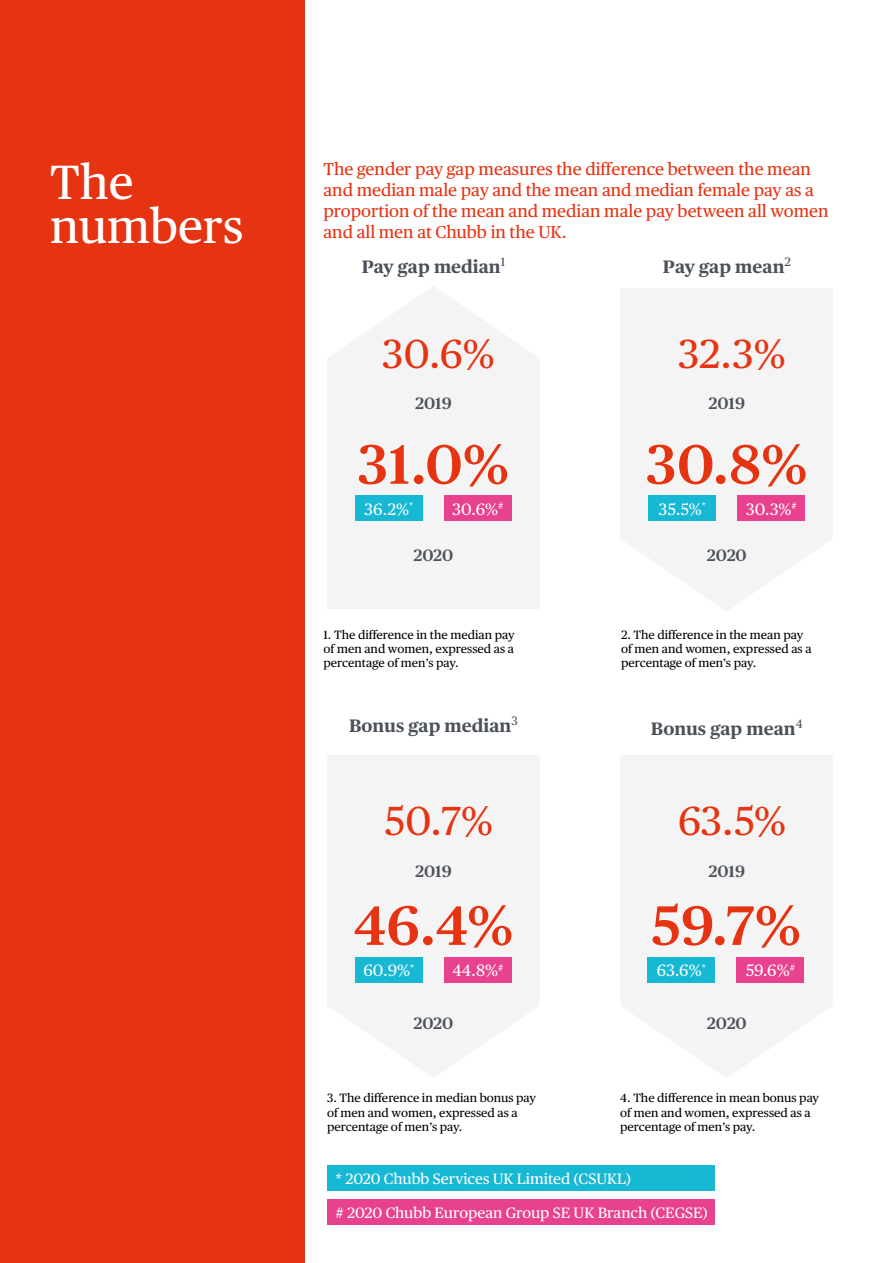
<style>
.page{position:relative;width:893px;height:1263px;background:#fff}
.page>*{position:absolute;margin:0;border:0;box-sizing:border-box;transform-origin:0 0}
.BODY_COPY{font:600 55.5px "Chubb Publico Text";color:#e63312}
.SECTION_TITLE{font:48px/43.5px "Chubb Publico Text";color:#fff}
.BODY_COPY-2{font:40.5px "Chubb Publico Text";color:#e63312}
.BODY_COPY-3{font:700 18px "Chubb Publico Text";color:#4b5159}
.BODY_COPY_KO{font:17.25px/21px "Chubb Publico Text";color:#e63312}
.BODY_COPY-4{font:16.5px "Chubb Publico Text";color:#fff}
.BODY_COPY-5{font:600 16.5px "Chubb Publico Text";color:#4b5159}
.NUMBER_LIST{font:15px "Chubb Publico Text";color:#fff}
.NUMBER_LIST-2{font:12px/14.2px "Chubb Publico Text";color:#000}
</style>
<div class="page">
<svg style="left:328px;top:755px;width:211px;height:323px;fill:#f4f4f4"></svg>
<svg style="left:328px;top:286px;width:211px;height:323px;fill:#f4f4f4"></svg>
<div style="left:0;top:0;width:305px;height:1263px;background:#e63312"></div>
<svg style="left:621px;top:289px;width:211px;height:322px;fill:#f4f4f4"></svg>
<svg style="left:621px;top:755px;width:211px;height:323px;fill:#f4f4f4"></svg>
<div style="left:327px;top:1199px;width:388px;height:26px;background:#e8428e"></div>
<div style="left:444px;top:957px;width:67px;height:25px;background:#e8428e"></div>
<div style="left:355px;top:957px;width:68px;height:25px;background:#17b8d4"></div>
<div style="left:737px;top:957px;width:67px;height:25px;background:#e8428e"></div>
<div style="left:648px;top:957px;width:67px;height:25px;background:#17b8d4"></div>
<div style="left:444px;top:495px;width:67px;height:26px;background:#e8428e"></div>
<div style="left:355px;top:495px;width:68px;height:26px;background:#17b8d4"></div>
<div style="left:738px;top:495px;width:67px;height:26px;background:#e8428e"></div>
<div style="left:649px;top:495px;width:67px;height:26px;background:#17b8d4"></div>
<div style="left:327px;top:1165px;width:388px;height:26px;background:#17b8d4"></div>
<p class="SECTION_TITLE" style="left:50px;top:158px;width:195px">The numbers</p>
<p class="BODY_COPY_KO" style="left:323px;top:157px;width:506px">The gender pay gap measures the difference between the mean and median male pay and the mean and median female pay as a proportion of the mean and median male pay between all women and all men at Chubb in the UK.</p>
<p class="BODY_COPY-3" style="left:362px;top:253px;width:145px">Pay gap median<sup>1</sup></p>
<p class="BODY_COPY-3" style="left:663px;top:253px;width:129px">Pay gap mean<sup>2</sup></p>
<p class="BODY_COPY-2" style="left:383px;top:323px;width:114px">30.6%</p>
<p class="BODY_COPY-2" style="left:678px;top:323px;width:109px">32.3%</p>
<p class="BODY_COPY-5" style="left:415px;top:391px;width:38px">2019</p>
<p class="BODY_COPY-5" style="left:708px;top:391px;width:38px">2019</p>
<p class="BODY_COPY" style="left:358px;top:422px;width:153px">31.0%</p>
<p class="BODY_COPY" style="left:646px;top:422px;width:163px">30.8%</p>
<p class="BODY_COPY-4" style="left:659px;top:496px;width:49px">35.5%<sup>*</sup></p>
<p class="BODY_COPY-4" style="left:365px;top:496px;width:50px">36.2%<sup>*</sup></p>
<p class="BODY_COPY-4" style="left:746px;top:496px;width:52px">30.3%<sup>#</sup></p>
<p class="BODY_COPY-4" style="left:452px;top:496px;width:52px">30.6%<sup>#</sup></p>
<p class="BODY_COPY-5" style="left:413px;top:543px;width:41px">2020</p>
<p class="NUMBER_LIST-2" style="left:323px;top:627px;width:193px;text-align:justify">1. The difference in the median pay of men and women, expressed as a percentage of men’s pay.</p>
<p class="BODY_COPY-5" style="left:707px;top:543px;width:41px">2020</p>
<p class="NUMBER_LIST-2" style="left:621px;top:627px;width:192px">2. The difference in the mean pay of men and women, expressed as a percentage of men’s pay.</p>
<p class="BODY_COPY-3" style="left:349px;top:711px;width:170px">Bonus gap median<sup>3</sup></p>
<p class="BODY_COPY-3" style="left:651px;top:715px;width:153px">Bonus gap mean<sup>4</sup></p>
<p class="BODY_COPY-2" style="left:384px;top:791px;width:111px">50.7%</p>
<p class="BODY_COPY-2" style="left:678px;top:791px;width:110px">63.5%</p>
<p class="BODY_COPY-5" style="left:415px;top:859px;width:38px">2019</p>
<p class="BODY_COPY-5" style="left:708px;top:859px;width:38px">2019</p>
<p class="BODY_COPY" style="left:353px;top:883px;width:161px">46.4%</p>
<p class="BODY_COPY" style="left:651px;top:883px;width:152px">59.7%</p>
<p class="BODY_COPY-4" style="left:363px;top:958px;width:52px">60.9%<sup>*</sup></p>
<p class="BODY_COPY-4" style="left:746px;top:958px;width:51px">59.6%<sup>#</sup></p>
<p class="BODY_COPY-4" style="left:657px;top:958px;width:50px">63.6%<sup>*</sup></p>
<p class="BODY_COPY-4" style="left:452px;top:958px;width:52px">44.8%<sup>#</sup></p>
<p class="BODY_COPY-5" style="left:413px;top:1011px;width:41px">2020</p>
<p class="NUMBER_LIST-2" style="left:327px;top:1090px;width:210px">3. The difference in median bonus pay of men and women, expressed as a percentage of men’s pay.</p>
<p class="BODY_COPY-5" style="left:707px;top:1011px;width:41px">2020</p>
<p class="NUMBER_LIST-2" style="left:620px;top:1090px;width:200px">4. The difference in mean bonus pay of men and women, expressed as a percentage of men’s pay.</p>
<p class="NUMBER_LIST" style="left:336px;top:1167px;width:297px">* 2020 Chubb Services UK Limited (CSUKL)</p>
<p class="NUMBER_LIST" style="left:336px;top:1201px;width:374px"># 2020 Chubb European Group SE UK Branch (CEGSE)</p>
</div>
